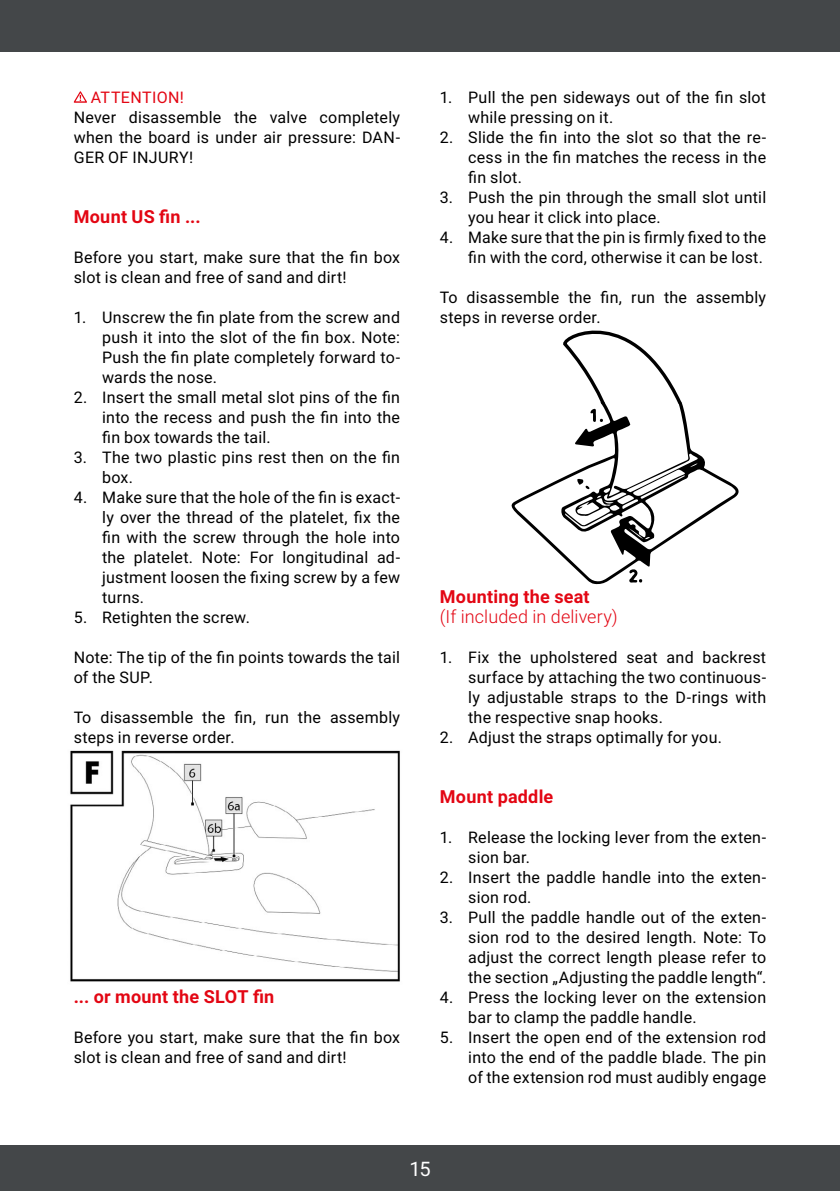
<style>
.page{position:relative;width:840px;height:1191px;background:#fff}
.page>*{position:absolute;margin:0;border:0;box-sizing:border-box;transform-origin:0 0}
.t1{font:20px "Roboto";color:#fff}
.t2{font:700 18px "Roboto";letter-spacing:.015em;color:#e30613}
.t3{font:300 18px "Roboto";letter-spacing:.005em;color:#e30613}
.t4{font:16px/20px "Roboto";letter-spacing:.015em;color:#000}
.t5{font:16px "Roboto";letter-spacing:.02em;color:#e30613}
</style>
<div class="page">
<img style="left:70px;top:750px;width:330px;height:232px">
<div style="left:0;top:1145px;width:839px;height:46px;background:#444749"></div>
<div style="left:0;top:0;width:839px;height:51px;background:#444749"></div>
<svg style="left:74px;top:91px;width:13px;height:12px"></svg>
<svg style="left:511px;top:411px;width:228px;height:173px"></svg>
<svg style="left:628px;top:569px;width:13px;height:14px"></svg>
<svg style="left:577px;top:478px;width:12px;height:11px"></svg>
<svg style="left:561px;top:330px;width:123px;height:92px"></svg>
<p class="t5" style="left:91px;top:86px;width:94px">ATTENTION!</p>
<p class="t4" style="left:74px;top:106px;width:327px;text-align:justify">Never disassemble the valve completely when the board is under air pressure: DAN-GER OF INJURY!</p>
<p class="t2" style="left:74px;top:204px;width:128px">Mount US fin ...</p>
<p class="t4" style="left:74px;top:246px;width:327px">Before you start, make sure that the fin box slot is clean and free of sand and dirt!</p>
<p class="t4" style="left:102px;top:306px;width:299px;text-align:justify;text-indent:-28px">1. Unscrew the fin plate from the screw and push it into the slot of the fin box. Note:<br>Push the fin plate completely forward to&shy;wards the nose.</p>
<p class="t4" style="left:102px;top:386px;width:299px;text-align:justify;text-indent:-28px">2. Insert the small metal slot pins of the fin into the recess and push the fin into the fin box towards the tail.</p>
<p class="t4" style="left:102px;top:446px;width:299px;text-indent:-28px">3. The two plastic pins rest then on the fin box.</p>
<p class="t4" style="left:102px;top:486px;width:299px;text-align:justify;text-indent:-28px">4. Make sure that the hole of the fin is exact&shy;ly over the thread of the platelet, fix the fin with the screw through the hole into the platelet. Note: For longitudinal ad&shy;justment loosen the fixing screw by a few turns.</p>
<p class="t4" style="left:74px;top:606px;width:178px">5. Retighten the screw.</p>
<p class="t4" style="left:74px;top:646px;width:327px">Note: The tip of the fin points towards the tail of the SUP.</p>
<p class="t4" style="left:74px;top:706px;width:327px">To disassemble the fin, run the assembly steps in reverse order.</p>
<p class="t2" style="left:74px;top:984px;width:202px">... or mount the SLOT fin</p>
<p class="t4" style="left:74px;top:1026px;width:327px">Before you start, make sure that the fin box slot is clean and free of sand and dirt!</p>
<p class="t4" style="left:468px;top:86px;width:299px;text-indent:-28px">1. Pull the pen sideways out of the fin slot while pressing on it.</p>
<p class="t4" style="left:468px;top:126px;width:299px;text-align:justify;text-indent:-28px">2. Slide the fin into the slot so that the re&shy;cess in the fin matches the recess in the fin slot.</p>
<p class="t4" style="left:468px;top:186px;width:299px;text-indent:-28px">3. Push the pin through the small slot until you hear it click into place.</p>
<p class="t4" style="left:439px;top:226px;width:328px;text-align:right">4. Make sure that the pin is firmly fixed to the fin with the cord, otherwise it can be lost.</p>
<p class="t4" style="left:439px;top:286px;width:327px">To disassemble the fin, run the assembly steps in reverse order.</p>
<p class="t2" style="left:439px;top:584px;width:151px">Mounting the seat</p>
<p class="t3" style="left:439px;top:604px;width:179px">(If included in delivery)</p>
<p class="t4" style="left:468px;top:646px;width:299px;text-align:justify;text-indent:-28px">1. Fix the upholstered seat and backrest surface by attaching the two continuous&shy;ly adjustable straps to the D-rings with the respective snap hooks.</p>
<p class="t4" style="left:439px;top:726px;width:283px">2. Adjust the straps optimally for you.</p>
<p class="t2" style="left:439px;top:784px;width:115px">Mount paddle</p>
<p class="t4" style="left:468px;top:826px;width:299px;text-indent:-28px">1. Release the locking lever from the exten&shy;sion bar.</p>
<p class="t4" style="left:468px;top:866px;width:299px;text-indent:-28px">2. Insert the paddle handle into the exten&shy;sion rod.</p>
<p class="t4" style="left:468px;top:906px;width:299px;text-align:justify;text-indent:-28px">3. Pull the paddle handle out of the exten&shy;sion rod to the desired length. Note: To adjust the correct length please refer to the section „Adjusting the paddle length“.</p>
<p class="t4" style="left:468px;top:986px;width:299px;text-indent:-28px">4. Press the locking lever on the extension bar to clamp the paddle handle.</p>
<p class="t4" style="left:468px;top:1026px;width:299px;text-align:justify;text-indent:-28px">5. Insert the open end of the extension rod into the end of the paddle blade. The pin of the extension rod must audibly engage</p>
<p class="t1" style="left:409px;top:1154px;width:23px">15</p>
</div>
